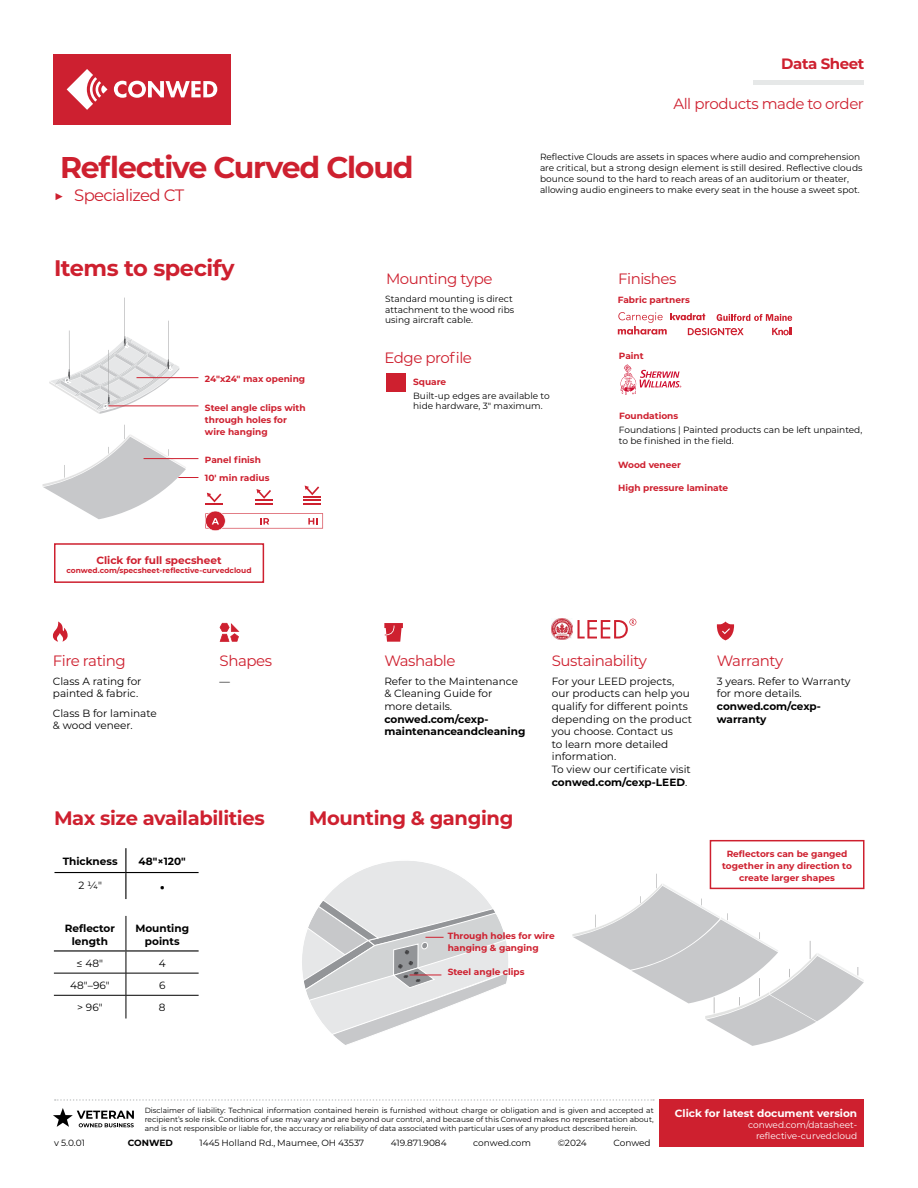
<style>
.page{position:relative;width:918px;height:1188px;background:#fff}
.page>*{position:absolute;margin:0;border:0;box-sizing:border-box;transform-origin:0 0}
.t1{font:700 30px "Montserrat";letter-spacing:-.04em;color:#ce202f}
.t2{font:700 22.5px "Montserrat";letter-spacing:-.02em;color:#ce202f}
.t3{font:700 19.5px "Montserrat";letter-spacing:-.02em;color:#ce202f}
.t4{font:16.5px "Montserrat";letter-spacing:-.04em;color:#ce202f}
.t5{font:15px "Montserrat";letter-spacing:-.03em;color:#ce202f}
.t6{font:700 15px "Montserrat";letter-spacing:-.03em;color:#ce202f}
.t7{font:800 15px "Montserrat";color:#000}
.t8{font:10.5px/12.6px "Montserrat";color:#000}
.t9{font:700 10.5px/12.6px "Montserrat";color:#000}
.t10{font:700 10.5px "Montserrat";color:#fff}
.t11{font:700 10.5px "Montserrat";color:#ce202f}
.t12{font:9px/10.8px "Montserrat";color:#000}
.t13{font:700 9px/12px "Montserrat";color:#ce202f}
.t14{font:9px/10.8px "Montserrat";color:#fff;text-align:right}
.t15{font:700 9px "Montserrat";letter-spacing:-.005em;color:#000}
.t16{font:7.5px/9px "Montserrat";color:#000;text-align:justify}
.t17{font:700 7.5px "Montserrat";color:#ce202f}
.s1{font-weight:700}
</style>
<div class="page">
<div style="left:753px;top:80px;width:111px;height:5px;background:#e6e8e8"></div>
<svg style="left:55px;top:1099px;width:599px;height:2px"></svg>
<svg style="left:53px;top:1108px;width:81px;height:19px"></svg>
<div style="left:710px;top:840px;width:154px;height:49px;border:2px solid #ce202f"></div>
<svg style="left:572px;top:874px;width:292px;height:172px"></svg>
<svg style="left:49px;top:298px;width:130px;height:116px"></svg>
<div style="left:660px;top:1099px;width:204px;height:47px;background:#ce202f"></div>
<svg style="left:220px;top:623px;width:19px;height:19px"></svg>
<svg style="left:53px;top:622px;width:15px;height:20px"></svg>
<svg style="left:384px;top:623px;width:19px;height:19px"></svg>
<div style="left:53px;top:54px;width:178px;height:71px;background:#cd2030"></div>
<svg style="left:67px;top:69px;width:41px;height:41px"></svg>
<svg style="left:114px;top:81px;width:103px;height:17px"></svg>
<div style="left:386px;top:373px;width:20px;height:19px;background:#ce202f"></div>
<div style="left:54px;top:543px;width:210px;height:40px;border:2px solid #ce202f"></div>
<svg style="left:618px;top:312px;width:174px;height:23px"></svg>
<hr style="left:54px;top:872px;width:72px;height:1px;background:#000">
<svg style="left:125px;top:848px;width:1px;height:51px"></svg>
<hr style="left:126px;top:872px;width:73px;height:1px;background:#000">
<hr style="left:137px;top:377px;width:61px;height:1px;background:#ce202f">
<hr style="left:108px;top:406px;width:90px;height:1px;background:#ce202f">
<svg style="left:255px;top:489px;width:18px;height:16px"></svg>
<svg style="left:206px;top:493px;width:17px;height:12px"></svg>
<svg style="left:304px;top:486px;width:17px;height:19px"></svg>
<svg style="left:205px;top:511px;width:118px;height:20px"></svg>
<svg style="left:621px;top:365px;width:60px;height:30px"></svg>
<svg style="left:43px;top:425px;width:155px;height:94px"></svg>
<svg style="left:578px;top:619px;width:58px;height:20px"></svg>
<img style="left:552px;top:618px;width:21px;height:21px">
<svg style="left:717px;top:622px;width:17px;height:18px"></svg>
<svg style="left:302px;top:861px;width:206px;height:184px"></svg>
<hr style="left:410px;top:975px;width:31px;height:1px;background:#ce202f">
<hr style="left:54px;top:950px;width:72px;height:2px;background:#000">
<hr style="left:126px;top:950px;width:73px;height:2px;background:#000">
<hr style="left:54px;top:973px;width:72px;height:1px;background:#000">
<hr style="left:126px;top:973px;width:73px;height:1px;background:#000">
<hr style="left:54px;top:995px;width:72px;height:1px;background:#000">
<hr style="left:126px;top:995px;width:73px;height:1px;background:#000">
<hr style="left:126px;top:916px;width:1px;height:34px;background:#000">
<svg style="left:126px;top:952px;width:1px;height:67px"></svg>
<h3 class="t6" style="left:781px;top:53px;width:85px">Data Sheet</h3>
<h1 class="t1" style="left:60px;top:145px;width:355px">Reflective Curved Cloud</h1>
<h3 class="t4" style="left:54px;top:184px;width:132px">▶ Specialized CT</h3>
<h3 class="t5" style="left:673px;top:94px;width:192px">All products made to order</h3>
<p class="t12" style="left:540px;top:151px;width:324px">Reflective Clouds are assets in spaces where audio and comprehension are critical, but a strong design element is still desired. Reflective clouds bounce sound to the hard to reach areas of an auditorium or theater, allowing audio engineers to make every seat in the house a sweet spot.</p>
<h2 class="t2" style="left:54px;top:252px;width:182px">Items to specify</h2>
<p class="t13" style="left:205px;top:373px;width:102px">24"x24" max opening</p>
<p class="t13" style="left:205px;top:401px;width:102px">Steel angle clips with through holes for wire hanging</p>
<p class="t13" style="left:205px;top:451px;width:66px;line-height:18px">Panel finish<br>10' min radius</p>
<p class="t11" style="left:96px;top:553px;width:127px">Click for full specsheet</p>
<p class="t17" style="left:67px;top:565px;width:186px">conwed.com/specsheet-reflective-curvedcloud</p>
<h3 class="t5" style="left:53px;top:650px;width:75px">Fire rating</h3>
<p class="t8" style="left:53px;top:674px;width:90px">Class A rating for painted &amp; fabric.</p>
<p class="t8" style="left:53px;top:706px;width:105px">Class B for laminate &amp; wood veneer.</p>
<h3 class="t5" style="left:220px;top:650px;width:54px">Shapes</h3>
<p class="t8" style="left:220px;top:674px;width:12px">—</p>
<h3 class="t5" style="left:386px;top:269px;width:108px">Mounting type</h3>
<h3 class="t5" style="left:618px;top:269px;width:60px">Finishes</h3>
<p class="t12" style="left:385px;top:293px;width:131px">Standard mounting is direct attachment to the wood ribs using aircraft cable.</p>
<p class="t13" style="left:618px;top:293px;width:73px">Fabric partners</p>
<p class="t13" style="left:619px;top:349px;width:26px">Paint</p>
<h3 class="t5" style="left:384px;top:347px;width:89px">Edge profile</h3>
<p class="t13" style="left:413px;top:375px;width:35px">Square</p>
<p class="t12" style="left:413px;top:390px;width:138px">Built-up edges are available to hide hardware, 3" maximum.</p>
<p class="t13" style="left:619px;top:410px;width:61px">Foundations</p>
<p class="t12" style="left:619px;top:424px;width:245px">Foundations | Painted products can be left unpainted, to be finished in the field.</p>
<p class="t13" style="left:618px;top:458px;width:64px">Wood veneer</p>
<p class="t13" style="left:618px;top:481px;width:112px">High pressure laminate</p>
<h3 class="t5" style="left:384px;top:650px;width:73px">Washable</h3>
<p class="t8" style="left:384px;top:674px;width:135px">Refer to the Maintenance &amp; Cleaning Guide for more details.</p>
<p class="t9" style="left:384px;top:712px;width:142px">conwed.com/cexp&shy;maintenanceandcleaning</p>
<h3 class="t5" style="left:552px;top:650px;width:97px">Sustainability</h3>
<p class="t8" style="left:552px;top:674px;width:142px">For your LEED projects, our products can help you qualify for different points depending on the product you choose. Contact us<br>to learn more detailed information.<br>To view our certificate visit <span class="s1">conwed.com/cexp-LEED</span>.</p>
<h3 class="t5" style="left:717px;top:650px;width:68px">Warranty</h3>
<p class="t8" style="left:717px;top:674px;width:135px">3 years. Refer to Warranty for more details.</p>
<p class="t9" style="left:717px;top:700px;width:106px">conwed.com/cexp&shy;warranty</p>
<h3 class="t3" style="left:54px;top:804px;width:212px">Max size availabilities</h3>
<h3 class="t3" style="left:309px;top:804px;width:206px">Mounting &amp; ganging</h3>
<p class="t9" style="left:63px;top:855px;width:57px">Thickness</p>
<p class="t9" style="left:139px;top:855px;width:49px">48"×120"</p>
<p class="t8" style="left:78px;top:878px;width:25px">2 1/4″</p>
<h3 class="t7" style="left:160px;top:877px;width:7px">·</h3>
<p class="t9" style="left:65px;top:922px;width:52px;text-align:center">Reflector length</p>
<p class="t9" style="left:135px;top:922px;width:55px;text-align:center">Mounting points</p>
<p class="t8" style="left:77px;top:957px;width:28px">≤ 48″</p>
<p class="t8" style="left:159px;top:957px;width:8px">4</p>
<p class="t8" style="left:70px;top:979px;width:41px">48″–96″</p>
<p class="t8" style="left:159px;top:979px;width:8px">6</p>
<p class="t8" style="left:77px;top:1001px;width:27px">&gt; 96″</p>
<p class="t8" style="left:159px;top:1001px;width:8px">8</p>
<p class="t13" style="left:448px;top:930px;width:108px">Through holes for wire hanging &amp; ganging</p>
<p class="t13" style="left:448px;top:965px;width:78px">Steel angle clips</p>
<p class="t13" style="left:722px;top:847px;width:131px;text-align:center">Reflectors can be ganged together in any direction to create larger shapes</p>
<p class="t16" style="left:145px;top:1106px;width:511px">Disclaimer of liability: Technical information contained herein is furnished without charge or obligation and is given and accepted at recipient’s sole risk. Conditions of use may vary and are beyond our control, and because of this Conwed makes no representation about, and is not responsible or liable for, the accuracy or reliability of data associated with particular uses of any product described herein.</p>
<p class="t12" style="left:54px;top:1137px;width:32px">v 5.0.01</p>
<p class="t15" style="left:128px;top:1137px;width:47px">CONWED</p>
<p class="t12" style="left:200px;top:1137px;width:166px">1445 Holland Rd., Maumee, OH 43537</p>
<p class="t12" style="left:391px;top:1137px;width:57px">419.871.9084</p>
<p class="t12" style="left:473px;top:1137px;width:59px">conwed.com</p>
<p class="t12" style="left:558px;top:1137px;width:31px">©2024</p>
<p class="t12" style="left:613px;top:1137px;width:39px">Conwed</p>
<p class="t10" style="left:675px;top:1106px;width:184px">Click for latest document version</p>
<p class="t14" style="left:748px;top:1119px;width:111px">conwed.com/datasheet&shy;reflective-curvedcloud</p>
</div>
